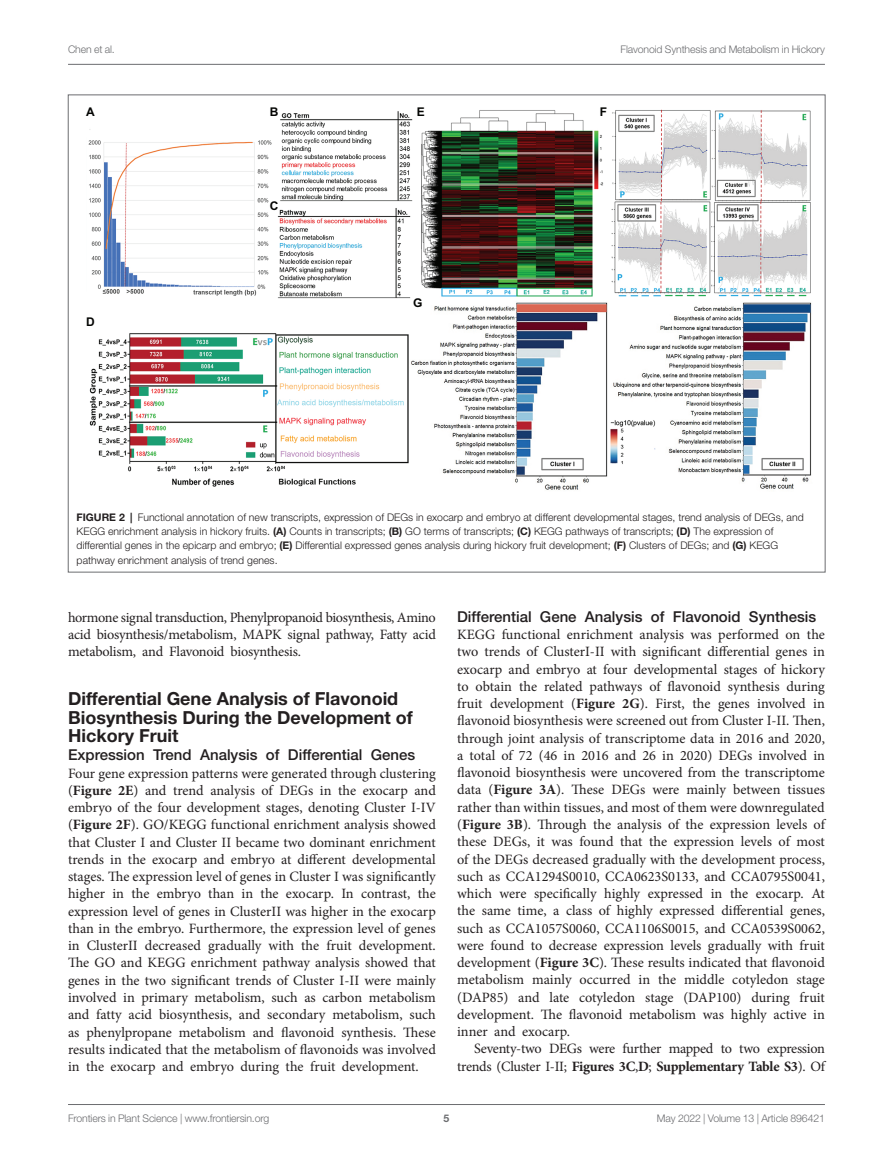
<style>
.page{position:relative;width:893px;height:1170px;background:#fff}
.page>*{position:absolute;margin:0;border:0;box-sizing:border-box;transform-origin:0 0}
.HEAD_2{font:700 18px/18.8px "Helvetica Neue LT Std";color:#231f20}
.HEAD_3{font:500 15px "Helvetica Neue LT Std";color:#231f20}
.HEAD_3_after_HEAD_2{font:500 15px "Helvetica Neue LT Std";color:#231f20}
.TEXT_FLUSH{font:14.25px/17.2px "Minion Pro";color:#231f20;text-align:justify}
.TEXT{font:14.25px/17.2px "Minion Pro";letter-spacing:-.02em;color:#231f20;text-align:justify}
.t1{font:700 12px "Arial";color:#040503}
.FIG_LEG{font:300 10.5px/14.2px "Helvetica Neue LT Std";color:#231f20}
.t2{font:300 10.5px "Helvetica Neue LT Std";letter-spacing:-.015em;color:#6c6d70}
.t3{font:700 10.5px "Helvetica Neue LT Std";color:#6c6d70}
.s1{font-weight:700}
</style>
<div class="page">
<hr style="left:68px;top:64px;width:757px;height:1px;background:#6c6d70">
<hr style="left:68px;top:1104px;width:757px;height:1px;background:#6c6d70">
<img style="left:88px;top:109px;width:724px;height:381px">
<p class="t2" style="left:68px;top:42px;width:48px">Chen et al.</p>
<p class="t2" style="left:621px;top:42px;width:206px">Flavonoid Synthesis and Metabolism in Hickory</p>
<p class="t1" style="left:86px;top:103px;width:10px">A</p>
<p class="t1" style="left:86px;top:313px;width:10px">D</p>
<p class="t1" style="left:270px;top:103px;width:10px">B</p>
<p class="t1" style="left:417px;top:103px;width:10px">E</p>
<p class="t1" style="left:600px;top:103px;width:9px">F</p>
<p class="t1" style="left:270px;top:197px;width:10px">C</p>
<p class="t1" style="left:413px;top:294px;width:11px">G</p>
<p class="FIG_LEG" style="left:77px;top:510px;width:728px"><span class="s1">FIGURE 2 |</span> Functional annotation of new transcripts, expression of DEGs in exocarp and embryo at different developmental stages, trend analysis of DEGs, and KEGG enrichment analysis in hickory fruits. <span class="s1">(A)</span> Counts in transcripts; <span class="s1">(B)</span> GO terms of transcripts; <span class="s1">(C)</span> KEGG pathways of transcripts; <span class="s1">(D)</span> The expression of differential genes in the epicarp and embryo; <span class="s1">(E)</span> Differential expressed genes analysis during hickory fruit development; <span class="s1">(F)</span> Clusters of DEGs; and <span class="s1">(G)</span> KEGG pathway enrichment analysis of trend genes.</p>
<p class="TEXT" style="left:68px;top:608px;width:369px">hormone signal transduction, Phenylpropanoid biosynthesis, Amino acid biosynthesis/metabolism, MAPK signal pathway, Fatty acid metabolism, and Flavonoid biosynthesis.</p>
<p class="HEAD_2" style="left:68px;top:688px;width:346px">Differential Gene Analysis of Flavonoid<br>Biosynthesis During the Development of<br>Hickory Fruit</p>
<p class="HEAD_3_after_HEAD_2" style="left:68px;top:746px;width:349px">Expression Trend Analysis of Differential Genes</p>
<p class="TEXT_FLUSH" style="left:68px;top:764px;width:369px">Four gene expression patterns were generated through clustering (<span class="s1">Figure 2E</span>) and trend analysis of DEGs in the exocarp and embryo of the four development stages, denoting Cluster I-IV (<span class="s1">Figure 2F</span>). GO/KEGG functional enrichment analysis showed that Cluster I and Cluster II became two dominant enrichment trends in the exocarp and embryo at different developmental stages. The expression level of genes in Cluster I was significantly higher in the embryo than in the exocarp. In contrast, the expression level of genes in ClusterII was higher in the exocarp than in the embryo. Furthermore, the expression level of genes in ClusterII decreased gradually with the fruit development.<br>The GO and KEGG enrichment pathway analysis showed that genes in the two significant trends of Cluster I-II were mainly involved in primary metabolism, such as carbon metabolism and fatty acid biosynthesis, and secondary metabolism, such as phenylpropane metabolism and flavonoid synthesis. These results indicated that the metabolism of flavonoids was involved in the exocarp and embryo during the fruit development.</p>
<p class="HEAD_3" style="left:457px;top:607px;width:361px">Differential Gene Analysis of Flavonoid Synthesis</p>
<p class="TEXT_FLUSH" style="left:457px;top:626px;width:369px">KEGG functional enrichment analysis was performed on the two trends of ClusterI-II with significant differential genes in exocarp and embryo at four developmental stages of hickory to obtain the related pathways of flavonoid synthesis during fruit development (<span class="s1">Figure 2G</span>). First, the genes involved in flavonoid biosynthesis were screened out from Cluster I-II. Then, through joint analysis of transcriptome data in 2016 and 2020, a total of 72 (46 in 2016 and 26 in 2020) DEGs involved in flavonoid biosynthesis were uncovered from the transcriptome data (<span class="s1">Figure 3A</span>). These DEGs were mainly between tissues rather than within tissues, and most of them were downregulated (<span class="s1">Figure 3B</span>). Through the analysis of the expression levels of these DEGs, it was found that the expression levels of most of the DEGs decreased gradually with the development process, such as CCA1294S0010, CCA0623S0133, and CCA0795S0041, which were specifically highly expressed in the exocarp. At the same time, a class of highly expressed differential genes, such as CCA1057S0060, CCA1106S0015, and CCA0539S0062, were found to decrease expression levels gradually with fruit development (<span class="s1">Figure 3C</span>). These results indicated that flavonoid metabolism mainly occurred in the middle cotyledon stage (DAP85) and late cotyledon stage (DAP100) during fruit development. The flavonoid metabolism was highly active in inner and exocarp.</p>
<p class="TEXT" style="left:457px;top:1040px;width:369px;text-align:right">Seventy-two DEGs were further mapped to two expression trends (Cluster I-II; <span class="s1">Figures 3C</span>,<span class="s1">D</span>; <span class="s1">Supplementary Table S3</span>). Of</p>
<p class="t2" style="left:68px;top:1111px;width:203px">Frontiers in Plant Science | www.frontiersin.org</p>
<p class="t3" style="left:444px;top:1111px;width:7px">5</p>
<p class="t2" style="left:657px;top:1111px;width:169px">May 2022 | Volume 13 | Article 896421</p>
</div>
